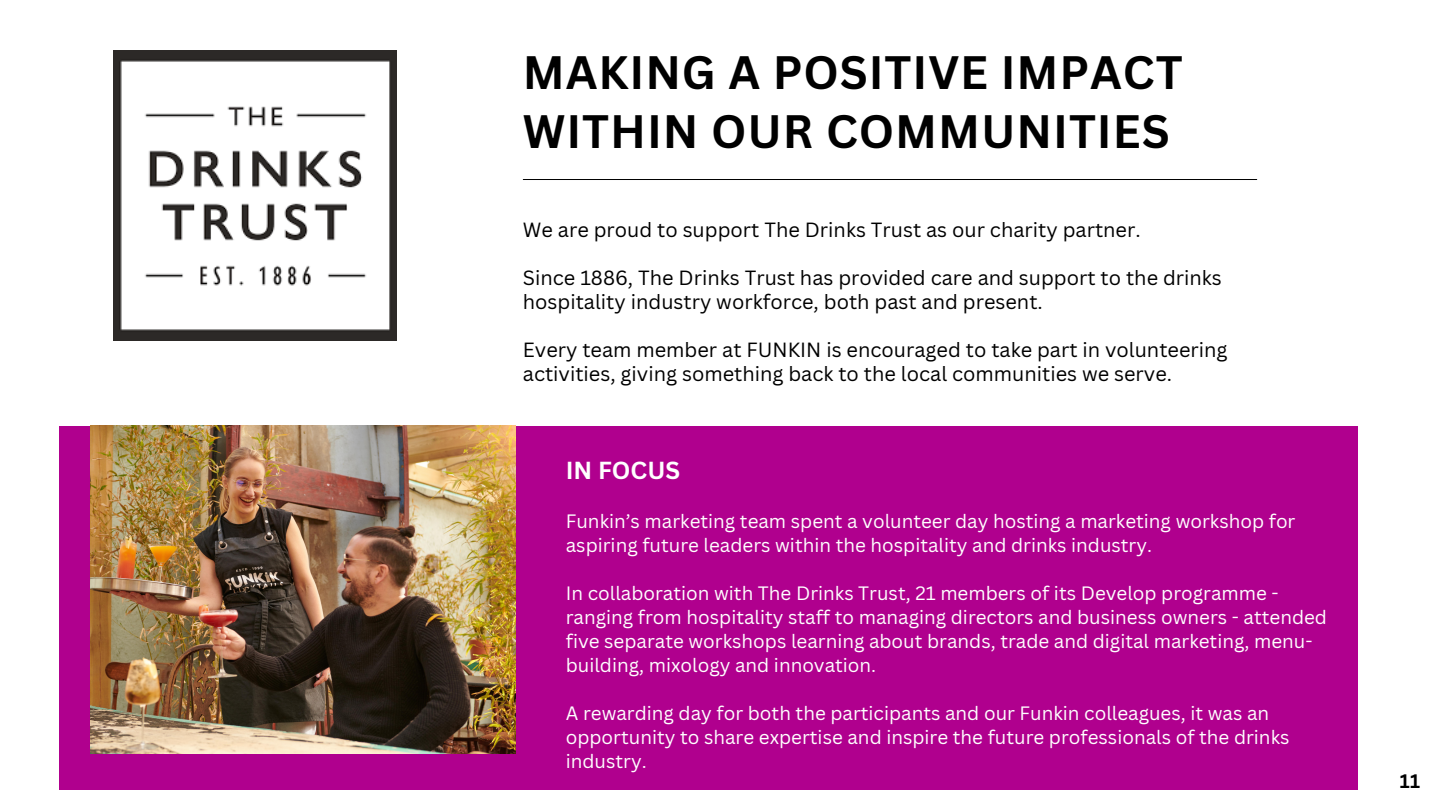
<style>
.page{position:relative;width:1440px;height:810px;background:#fff}
.page>*{position:absolute;margin:0;border:0;box-sizing:border-box;transform-origin:0 0}
.t1{font:700 45.6px/59.2px "Canva Sans";letter-spacing:.02em;color:#000}
.t2{font:700 24px "Canva Sans";color:#fff}
.t3{font:20px/24px "Canva Sans";color:#000}
.t4{font:700 19px "Canva Sans";color:#000}
.t5{font:18.8px/24px "Canva Sans";color:#fff}
</style>
<div class="page">
<img style="left:114px;top:51px;width:283px;height:290px">
<div style="left:60px;top:426px;width:1298px;height:363px;background:#b0008e"></div>
<img style="left:90px;top:426px;width:425px;height:328px">
<hr style="left:523px;top:179px;width:734px;height:1px;background:#000">
<h1 class="t1" style="left:523px;top:42px;width:661px">MAKING A POSITIVE IMPACT<br>WITHIN OUR COMMUNITIES</h1>
<p class="t3" style="left:523px;top:217px;width:619px">We are proud to support The Drinks Trust as our charity partner.</p>
<p class="t3" style="left:523px;top:265px;width:701px">Since 1886, The Drinks Trust has provided care and support to the drinks hospitality industry workforce, both past and present.</p>
<p class="t3" style="left:523px;top:337px;width:706px">Every team member at FUNKIN is encouraged to take part in volunteering activities, giving something back to the local communities we serve.</p>
<p class="t2" style="left:566px;top:453px;width:116px">IN FOCUS</p>
<p class="t5" style="left:566px;top:509px;width:731px">Funkin’s marketing team spent a volunteer day hosting a marketing workshop for aspiring future leaders within the hospitality and drinks industry.</p>
<p class="t5" style="left:566px;top:581px;width:763px">In collaboration with The Drinks Trust, 21 members of its Develop programme - ranging from hospitality staff to managing directors and business owners - attended five separate workshops learning about brands, trade and digital marketing, menu&shy;building, mixology and innovation.</p>
<p class="t5" style="left:566px;top:701px;width:725px">A rewarding day for both the participants and our Funkin colleagues, it was an opportunity to share expertise and inspire the future professionals of the drinks industry.</p>
<p class="t4" style="left:1400px;top:768px;width:22px">11</p>
</div>
